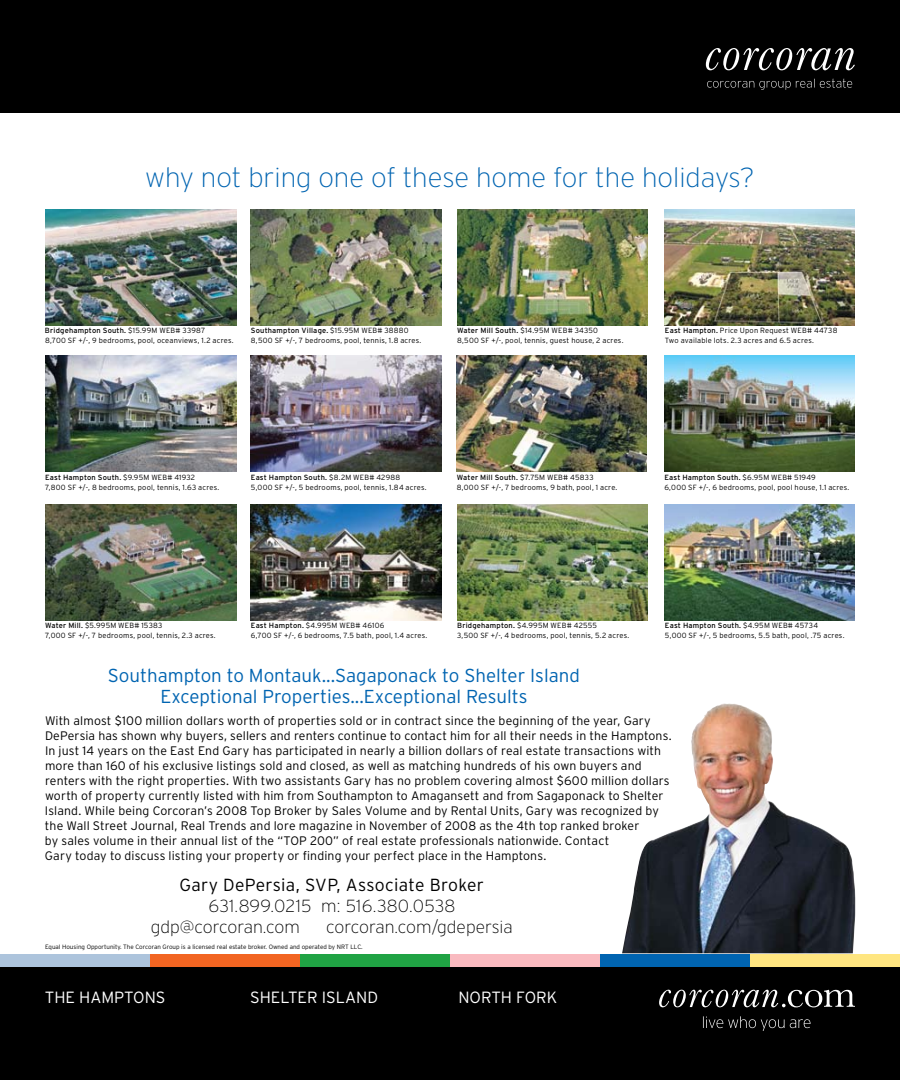
<style>
.page{position:relative;width:900px;height:1080px;background:#fff}
.page>*{position:absolute;margin:0;border:0;box-sizing:border-box;transform-origin:0 0}
.t1{font:200 27.5px "Interstate";color:#0064b1}
.t2{font:300 18.75px/21.2px "Interstate";color:#0064b1;text-align:center}
.t3{font:200 17.5px/21.2px "Interstate";color:#000}
.t4{font:300 17.5px "Interstate";letter-spacing:.02em;color:#000}
.t5{font:300 16.25px "Interstate";color:#fff}
.t6{font:300 12.38px/15px "Interstate";letter-spacing:.005em;color:#000}
.t7{font:300 7.5px/10px "Interstate";letter-spacing:.025em;color:#000}
.t8{font:300 6.25px "Interstate";color:#000}
.s1{font-weight:400}
</style>
<div class="page">
<div style="left:0;top:954px;width:150px;height:13px;background:#adc4dc"></div>
<div style="left:150px;top:954px;width:150px;height:13px;background:#f26522"></div>
<div style="left:300px;top:954px;width:150px;height:13px;background:#20a344"></div>
<div style="left:450px;top:954px;width:150px;height:13px;background:#f9bac0"></div>
<div style="left:600px;top:954px;width:150px;height:13px;background:#0064b1"></div>
<div style="left:750px;top:954px;width:150px;height:13px;background:#ffe681"></div>
<div style="left:0;top:968px;width:900px;height:112px;background:#000"></div>
<div style="left:0;top:0;width:900px;height:112px;background:#000"></div>
<svg style="left:659px;top:990px;width:196px;height:17px"></svg>
<svg style="left:703px;top:1016px;width:108px;height:15px"></svg>
<svg style="left:706px;top:48px;width:149px;height:22px"></svg>
<svg style="left:707px;top:79px;width:145px;height:11px"></svg>
<img style="left:622px;top:703px;width:233px;height:250px">
<img style="left:251px;top:209px;width:191px;height:116px">
<img style="left:251px;top:356px;width:191px;height:116px">
<img style="left:251px;top:504px;width:191px;height:116px">
<img style="left:45px;top:209px;width:191px;height:116px">
<img style="left:45px;top:356px;width:191px;height:116px">
<img style="left:45px;top:504px;width:191px;height:116px">
<img style="left:457px;top:209px;width:191px;height:116px">
<img style="left:664px;top:356px;width:191px;height:116px">
<img style="left:457px;top:504px;width:191px;height:116px">
<img style="left:665px;top:209px;width:190px;height:116px">
<img style="left:457px;top:356px;width:190px;height:116px">
<img style="left:665px;top:504px;width:190px;height:116px">
<h1 class="t1" style="left:145px;top:162px;width:611px">why not bring one of these home for the holidays?</h1>
<p class="t7" style="left:45px;top:325px;width:190px"><span class="s1">Bridgehampton South.</span> $15.99M WEB# 33987<br>8,700 SF +/-, 9 bedrooms, pool, oceanviews, 1.2 acres.</p>
<p class="t7" style="left:251px;top:325px;width:172px"><span class="s1">Southampton Village.</span> $15.95M WEB# 38880<br>8,500 SF +/-, 7 bedrooms, pool, tennis, 1.8 acres.</p>
<p class="t7" style="left:457px;top:325px;width:168px"><span class="s1">Water Mill South.</span> $14.95M WEB# 34350<br>8,500 SF +/-, pool, tennis, guest house, 2 acres.</p>
<p class="t7" style="left:665px;top:325px;width:174px"><span class="s1">East Hampton.</span> Price Upon Request WEB# 44738<br>Two available lots. 2.3 acres and 6.5 acres.</p>
<p class="t7" style="left:45px;top:472px;width:176px"><span class="s1">East Hampton South.</span> $9.95M WEB# 41932<br>7,800 SF +/-, 8 bedrooms, pool, tennis, 1.63 acres.</p>
<p class="t7" style="left:251px;top:472px;width:177px"><span class="s1">East Hampton South.</span> $8.2M WEB# 42988<br>5,000 SF +/-, 5 bedrooms, pool, tennis, 1.84 acres.</p>
<p class="t7" style="left:457px;top:472px;width:162px"><span class="s1">Water Mill South.</span> $7.75M WEB# 45833<br>8,000 SF +/-, 7 bedrooms, 9 bath, pool, 1 acre.</p>
<p class="t7" style="left:664px;top:472px;width:187px"><span class="s1">East Hampton South.</span> $6.95M WEB# 51949<br>6,000 SF +/-, 6 bedrooms, pool, pool house, 1.1 acres.</p>
<p class="t7" style="left:45px;top:620px;width:172px"><span class="s1">Water Mill.</span> $5.995M WEB# 15383<br>7,000 SF +/-, 7 bedrooms, pool, tennis, 2.3 acres.</p>
<p class="t7" style="left:251px;top:620px;width:178px"><span class="s1">East Hampton.</span> $4.995M WEB# 46106<br>6,700 SF +/-, 6 bedrooms, 7.5 bath, pool, 1.4 acres.</p>
<p class="t7" style="left:457px;top:620px;width:174px"><span class="s1">Bridgehampton.</span> $4.995M WEB# 42555<br>3,500 SF +/-, 4 bedrooms, pool, tennis, 5.2 acres.</p>
<p class="t7" style="left:665px;top:620px;width:181px"><span class="s1">East Hampton South.</span> $4.95M WEB# 45734<br>5,000 SF +/-, 5 bedrooms, 5.5 bath, pool, .75 acres.</p>
<h2 class="t2" style="left:108px;top:665px;width:474px">Southampton to Montauk...Sagaponack to Shelter Island<br>Exceptional Properties...Exceptional Results</h2>
<p class="t6" style="left:45px;top:713px;width:628px">With almost $100 million dollars worth of properties sold or in contract since the beginning of the year, Gary DePersia has shown why buyers, sellers and renters continue to contact him for all their needs in the Hamptons.<br>In just 14 years on the East End Gary has participated in nearly a billion dollars of real estate transactions with more than 160 of his exclusive listings sold and closed, as well as matching hundreds of his own buyers and renters with the right properties. With two assistants Gary has no problem covering almost $600 million dollars worth of property currently listed with him from Southampton to Amagansett and from Sagaponack to Shelter Island. While being Corcoran’s 2008 Top Broker by Sales Volume and by Rental Units, Gary was recognized by the Wall Street Journal, Real Trends and lore magazine in November of 2008 as the 4th top ranked broker<br>by sales volume in their annual list of the “TOP 200” of real estate professionals nationwide. Contact<br>Gary today to discuss listing your property or finding your perfect place in the Hamptons.</p>
<h3 class="t4" style="left:180px;top:875px;width:306px">Gary DePersia, SVP, Associate Broker</h3>
<h3 class="t3" style="left:151px;top:895px;width:306px;text-indent:58px">631.899.0215 m: 516.380.0538 gdp@corcoran.com</h3>
<h3 class="t3" style="left:326px;top:916px;width:188px">corcoran.com/gdepersia</h3>
<p class="t8" style="left:45px;top:944px;width:319px">Equal Housing Opportunity. The Corcoran Group is a licensed real estate broker. Owned and operated by NRT LLC.</p>
<h3 class="t5" style="left:45px;top:988px;width:122px">The Hamptons</h3>
<h3 class="t5" style="left:250px;top:988px;width:130px">Shelter Island</h3>
<h3 class="t5" style="left:458px;top:988px;width:100px">North Fork</h3>
</div>
